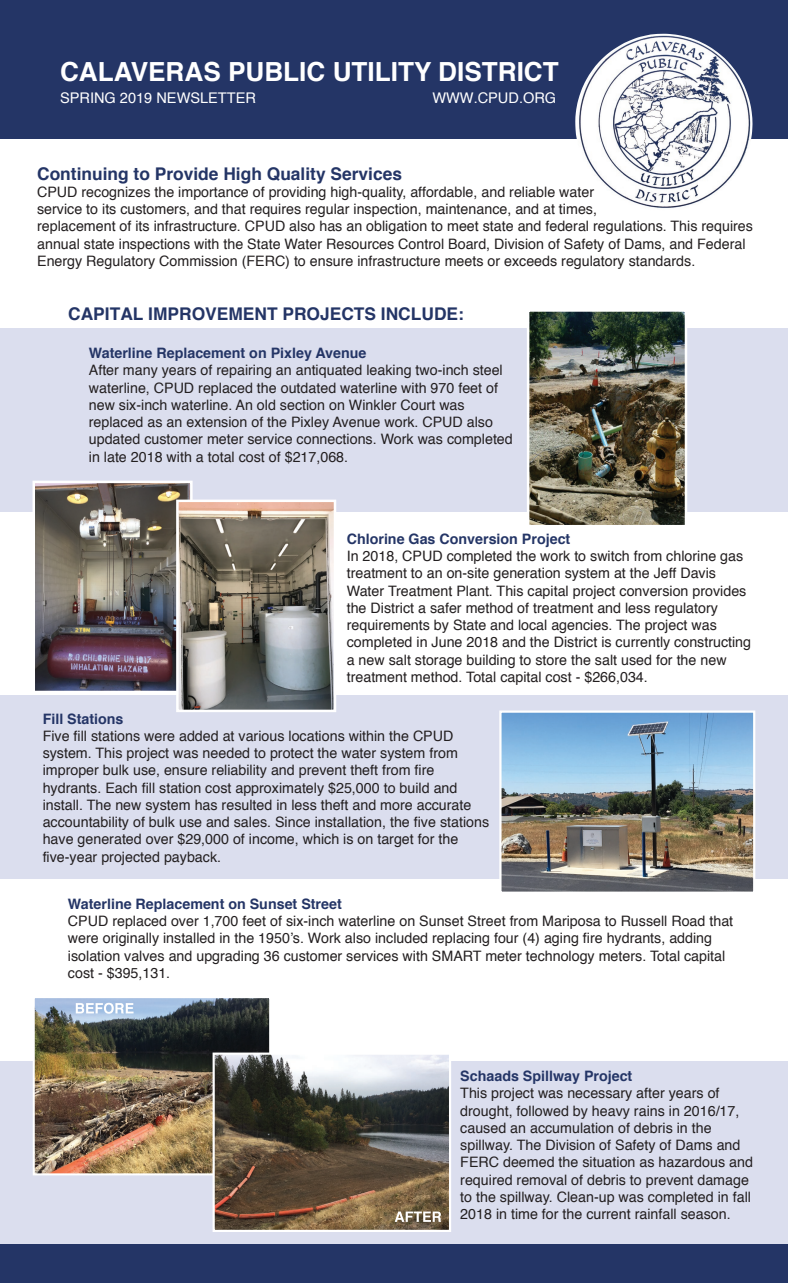
<style>
.page{position:relative;width:788px;height:1283px;background:#fff}
.page>*{position:absolute;margin:0;border:0;box-sizing:border-box;transform-origin:0 0}
.t1{font:700 26.38px "Helvetica";color:#fff}
.t2{font:700 17.5px "Helvetica";color:#243566}
.t3{font:14.62px "Helvetica";color:#fff}
.t4{font:14.38px/17.2px "Helvetica";color:#231f20}
.t5{font:700 14.38px "Helvetica";color:#243566}
</style>
<div class="page">
<div style="left:0;top:329px;width:788px;height:183px;background:#dbdeee"></div>
<div style="left:0;top:695px;width:788px;height:183px;background:#dbdeee"></div>
<div style="left:0;top:1061px;width:788px;height:183px;background:#dbdeee"></div>
<div style="left:0;top:0;width:788px;height:138px;background:#243566"></div>
<div style="left:0;top:1244px;width:788px;height:38px;background:#243566"></div>
<img style="left:575px;top:34px;width:177px;height:174px">
<img style="left:502px;top:713px;width:250px;height:177px">
<div style="left:499px;top:710px;width:256px;height:183px;border:2px solid #fff"></div>
<img style="left:36px;top:999px;width:232px;height:173px">
<div style="left:33px;top:996px;width:238px;height:179px;border:2px solid #fff"></div>
<img style="left:530px;top:312px;width:154px;height:212px">
<div style="left:527px;top:309px;width:160px;height:218px;border:2px solid #fff"></div>
<img style="left:35px;top:483px;width:154px;height:207px">
<div style="left:32px;top:480px;width:160px;height:213px;border:2px solid #fff"></div>
<img style="left:179px;top:502px;width:154px;height:207px">
<div style="left:176px;top:499px;width:160px;height:213px;border:2px solid #fff"></div>
<img style="left:215px;top:1055px;width:233px;height:174px">
<div style="left:212px;top:1052px;width:239px;height:180px;border:2px solid #fff"></div>
<svg style="left:76px;top:1002px;width:57px;height:11px"></svg>
<svg style="left:394px;top:1211px;width:47px;height:10px"></svg>
<h1 class="t1" style="left:60px;top:51px;width:500px">CALAVERAS PUBLIC UTILITY DISTRICT</h1>
<p class="t3" style="left:60px;top:87px;width:197px">SPRING 2019 NEWSLETTER</p>
<p class="t3" style="left:432px;top:87px;width:125px">WWW.CPUD.ORG</p>
<p class="t2" style="left:37px;top:159px;width:366px">Continuing to Provide High Quality Services</p>
<p class="t4" style="left:37px;top:184px;width:717px">CPUD recognizes the importance of providing high-quality, affordable, and reliable water<br>service to its customers, and that requires regular inspection, maintenance, and at times,<br>replacement of its infrastructure. CPUD also has an obligation to meet state and federal regulations. This requires annual state inspections with the State Water Resources Control Board, Division of Safety of Dams, and Federal Energy Regulatory Commission (FERC) to ensure infrastructure meets or exceeds regulatory standards.</p>
<p class="t2" style="left:68px;top:300px;width:397px">CAPITAL IMPROVEMENT PROJECTS INCLUDE:</p>
<p class="t5" style="left:89px;top:341px;width:279px">Waterline Replacement on Pixley Avenue</p>
<p class="t4" style="left:89px;top:362px;width:425px">After many years of repairing an antiquated leaking two-inch steel waterline, CPUD replaced the outdated waterline with 970 feet of new six-inch waterline. An old section on Winkler Court was replaced as an extension of the Pixley Avenue work. CPUD also updated customer meter service connections. Work was completed in late 2018 with a total cost of $217,068.</p>
<p class="t5" style="left:347px;top:527px;width:225px">Chlorine Gas Conversion Project</p>
<p class="t4" style="left:347px;top:548px;width:406px">In 2018, CPUD completed the work to switch from chlorine gas treatment to an on-site generation system at the Jeff Davis Water Treatment Plant. This capital project conversion provides the District a safer method of treatment and less regulatory requirements by State and local agencies. The project was completed in June 2018 and the District is currently constructing a new salt storage building to store the salt used for the new treatment method. Total capital cost - $266,034.</p>
<p class="t5" style="left:43px;top:707px;width:82px">Fill Stations</p>
<p class="t4" style="left:43px;top:727px;width:448px">Five fill stations were added at various locations within the CPUD system. This project was needed to protect the water system from improper bulk use, ensure reliability and prevent theft from fire hydrants. Each fill station cost approximately $25,000 to build and install. The new system has resulted in less theft and more accurate accountability of bulk use and sales. Since installation, the five stations have generated over $29,000 of income, which is on target for the five-year projected payback.</p>
<p class="t5" style="left:68px;top:892px;width:275px">Waterline Replacement on Sunset Street</p>
<p class="t4" style="left:68px;top:912px;width:666px">CPUD replaced over 1,700 feet of six-inch waterline on Sunset Street from Mariposa to Russell Road that were originally installed in the 1950’s. Work also included replacing four (4) aging fire hydrants, adding isolation valves and upgrading 36 customer services with SMART meter technology meters. Total capital cost - $395,131.</p>
<p class="t5" style="left:460px;top:1064px;width:173px">Schaads Spillway Project</p>
<p class="t4" style="left:460px;top:1085px;width:294px">This project was necessary after years of drought, followed by heavy rains in 2016/17, caused an accumulation of debris in the spillway. The Division of Safety of Dams and FERC deemed the situation as hazardous and required removal of debris to prevent damage to the spillway. Clean-up was completed in fall 2018 in time for the current rainfall season.</p>
</div>
